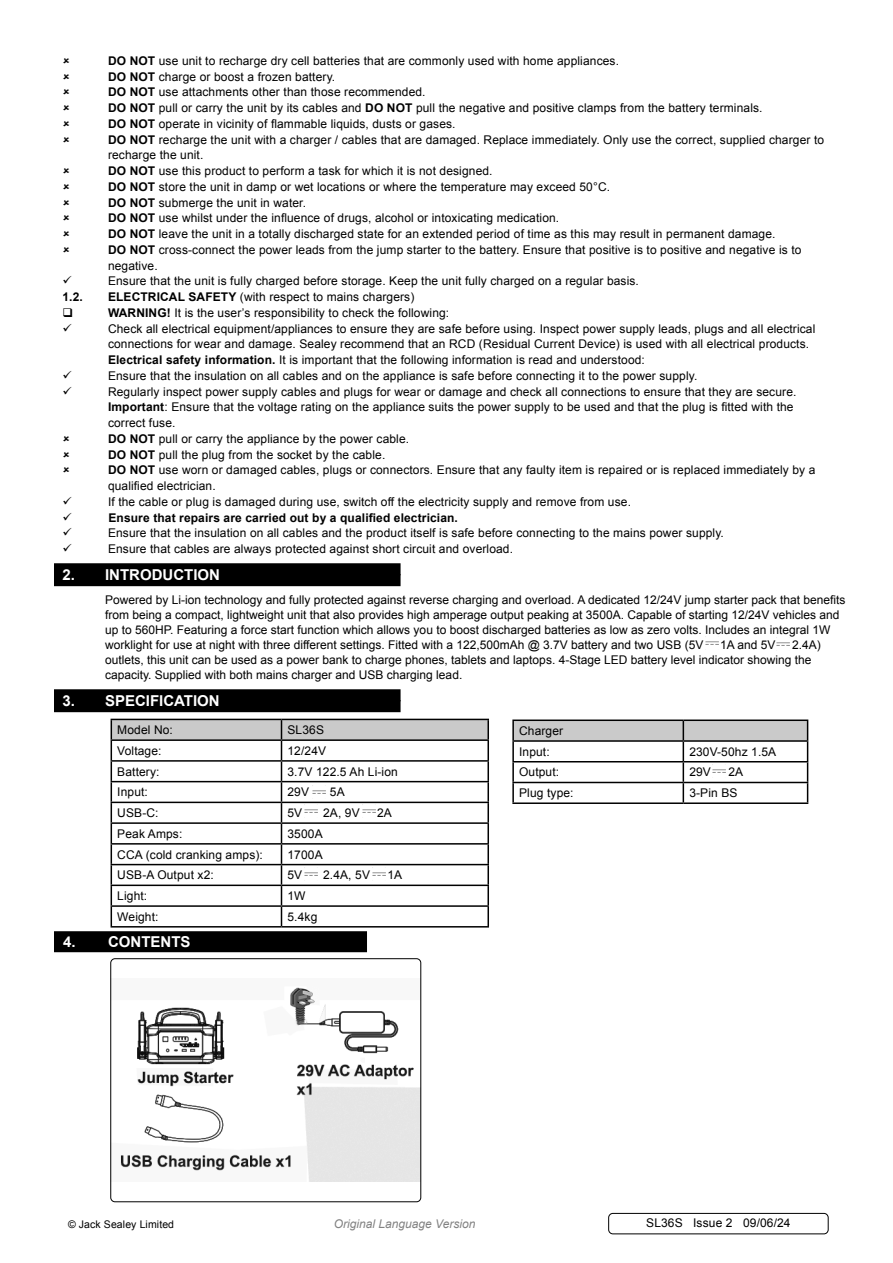
<style>
.page{position:relative;width:893px;height:1263px;background:#fff}
.page>*{position:absolute;margin:0;border:0;box-sizing:border-box;transform-origin:0 0}
.t1{font:700 15px "Arial";color:#fff}
.Body{font:12px/15.8px "Arial";letter-spacing:.01em;color:#000}
.t2{font:700 12px "Arial";letter-spacing:.01em;color:#000}
.t3{font:italic 12px "Arial";color:#818181}
.Body__Footer{font:12px "Arial";letter-spacing:.01em;color:#000}
.Body__Justified__7pt{font:10.5px "Arial";letter-spacing:.01em;color:#000}
.s1{font-weight:700}
</style>
<div class="page">
<div style="left:54px;top:574px;width:347px;height:12px;background:#000"></div>
<div style="left:54px;top:563px;width:347px;height:12px;background:#000"></div>
<div style="left:54px;top:700px;width:347px;height:12px;background:#000"></div>
<div style="left:54px;top:689px;width:347px;height:12px;background:#000"></div>
<div style="left:54px;top:931px;width:313px;height:21px;background:#000"></div>
<div style="left:608px;top:1213px;width:220px;height:21px;border:1px solid #000;border-radius:4px"></div>
<hr style="left:111px;top:926px;width:170px;height:1px;background:#000">
<hr style="left:281px;top:926px;width:208px;height:1px;background:#000">
<hr style="left:512px;top:719px;width:171px;height:2px;background:#000">
<hr style="left:683px;top:719px;width:125px;height:2px;background:#000">
<hr style="left:512px;top:802px;width:171px;height:2px;background:#000">
<hr style="left:683px;top:802px;width:125px;height:2px;background:#000">
<img style="left:120px;top:987px;width:299px;height:194px">
<div style="left:111px;top:958px;width:310px;height:244px;border:1px solid #000;border-radius:4px"></div>
<svg style="left:111px;top:719px;width:378px;height:207px"></svg>
<svg style="left:512px;top:720px;width:296px;height:82px"></svg>
<img style="left:304px;top:804px;width:14px;height:14px">
<img style="left:304px;top:867px;width:14px;height:14px">
<img style="left:372px;top:867px;width:14px;height:14px">
<img style="left:362px;top:804px;width:13px;height:14px">
<img style="left:705px;top:636px;width:14px;height:9px">
<svg style="left:776px;top:637px;width:13px;height:9px"></svg>
<p class="Body" style="left:108px;top:53px;width:512px"><span class="s1">DO NOT</span> use unit to recharge dry cell batteries that are commonly used with home appliances.</p>
<p class="Body" style="left:108px;top:69px;width:229px"><span class="s1">DO NOT</span> charge or boost a frozen battery.</p>
<p class="Body" style="left:108px;top:84px;width:319px"><span class="s1">DO NOT</span> use attachments other than those recommended.</p>
<p class="Body" style="left:108px;top:100px;width:656px"><span class="s1">DO NOT</span> pull or carry the unit by its cables and <span class="s1">DO NOT</span> pull the negative and positive clamps from the battery terminals.</p>
<p class="Body" style="left:108px;top:116px;width:349px"><span class="s1">DO NOT</span> operate in vicinity of flammable liquids, dusts or gases.</p>
<p class="Body" style="left:108px;top:132px;width:718px"><span class="s1">DO NOT</span> recharge the unit with a charger / cables that are damaged. Replace immediately. Only use the correct, supplied charger to recharge the unit.</p>
<p class="Body" style="left:108px;top:163px;width:386px"><span class="s1">DO NOT</span> use this product to perform a task for which it is not designed.</p>
<p class="Body" style="left:108px;top:179px;width:504px"><span class="s1">DO NOT</span> store the unit in damp or wet locations or where the temperature may exceed 50°C.</p>
<p class="Body" style="left:108px;top:195px;width:200px"><span class="s1">DO NOT</span> submerge the unit in water.</p>
<p class="Body" style="left:108px;top:210px;width:453px"><span class="s1">DO NOT</span> use whilst under the influence of drugs, alcohol or intoxicating medication.</p>
<p class="Body" style="left:108px;top:226px;width:669px"><span class="s1">DO NOT</span> leave the unit in a totally discharged state for an extended period of time as this may result in permanent damage.</p>
<p class="Body" style="left:105px;top:242px;width:698px">-<span class="s1">DO NOT</span> cross-connect the power leads from the jump starter to the battery. Ensure that positive is to positive and negative is to negative.</p>
<p class="Body" style="left:108px;top:273px;width:532px">Ensure that the unit is fully charged before storage. Keep the unit fully charged on a regular basis.</p>
<p class="t2" style="left:63px;top:289px;width:22px">1.2.</p>
<p class="Body" style="left:108px;top:289px;width:308px"><span class="s1">ELECTRICAL SAFETY</span> (with respect to mains chargers)</p>
<p class="Body" style="left:108px;top:305px;width:343px"><span class="s1">WARNING!</span> It is the user’s responsibility to check the following:</p>
<p class="Body" style="left:108px;top:321px;width:709px">Check all electrical equipment/appliances to ensure they are safe before using. Inspect power supply leads, plugs and all electrical connections for wear and damage. Sealey recommend that an RCD (Residual Current Device) is used with all electrical products.</p>
<p class="Body" style="left:108px;top:352px;width:538px"><span class="s1">Electrical safety information.</span> It is important that the following information is read and understood:</p>
<p class="Body" style="left:108px;top:368px;width:591px">Ensure that the insulation on all cables and on the appliance is safe before connecting it to the power supply.</p>
<p class="Body" style="left:108px;top:384px;width:690px">Regularly inspect power supply cables and plugs for wear or damage and check all connections to ensure that they are secure.</p>
<p class="Body" style="left:108px;top:399px;width:687px"><span class="s1">Important</span>: Ensure that the voltage rating on the appliance suits the power supply to be used and that the plug is fitted with the correct fuse.</p>
<p class="Body" style="left:108px;top:431px;width:303px"><span class="s1">DO NOT</span> pull or carry the appliance by the power cable.</p>
<p class="Body" style="left:108px;top:447px;width:279px"><span class="s1">DO NOT</span> pull the plug from the socket by the cable.</p>
<p class="Body" style="left:108px;top:462px;width:709px"><span class="s1">DO NOT</span> use worn or damaged cables, plugs or connectors. Ensure that any faulty item is repaired or is replaced immediately by a qualified electrician.</p>
<p class="Body" style="left:108px;top:494px;width:524px">If the cable or plug is damaged during use, switch off the electricity supply and remove from use.</p>
<p class="t2" style="left:108px;top:509px;width:351px">Ensure that repairs are carried out by a qualified electrician.</p>
<p class="Body" style="left:108px;top:525px;width:617px">Ensure that the insulation on all cables and the product itself is safe before connecting to the mains power supply.</p>
<p class="Body" style="left:108px;top:541px;width:407px">Ensure that cables are always protected against short circuit and overload.</p>
<p class="t1" style="left:63px;top:565px;width:159px">2. INTRODUCTION</p>
<p class="Body" style="left:105px;top:593px;width:742px;line-height:15px">Powered by Li-ion technology and fully protected against reverse charging and overload. A dedicated 12/24V jump starter pack that benefits from being a compact, lightweight unit that also provides high amperage output peaking at 3500A. Capable of starting 12/24V vehicles and up to 560HP. Featuring a force start function which allows you to boost discharged batteries as low as zero volts. Includes an integral 1W worklight for use at night with three different settings. Fitted with a 122,500mAh @ 3.7V battery and two USB (5V</p>
<p class="Body" style="left:105px;top:638px;width:717px;line-height:15px;text-indent:687px">2.4A) outlets, this unit can be used as a power bank to charge phones, tablets and laptops. 4-Stage LED battery level indicator showing the capacity. Supplied with both mains charger and USB charging lead.</p>
<p class="t1" style="left:63px;top:691px;width:159px">3. SPECIFICATION</p>
<p class="Body" style="left:720px;top:637px;width:57px">1A and 5V</p>
<p class="Body" style="left:117px;top:722px;width:57px">Model No:</p>
<p class="Body" style="left:287px;top:722px;width:38px">SL36S</p>
<p class="Body" style="left:117px;top:743px;width:46px">Voltage:</p>
<p class="Body" style="left:287px;top:743px;width:40px">12/24V</p>
<p class="Body" style="left:117px;top:764px;width:44px">Battery:</p>
<p class="Body" style="left:287px;top:764px;width:112px">3.7V 122.5 Ah Li-ion</p>
<p class="Body" style="left:117px;top:784px;width:32px">Input:</p>
<p class="Body" style="left:287px;top:784px;width:23px">29V</p>
<p class="Body" style="left:330px;top:784px;width:16px">5A</p>
<p class="Body" style="left:117px;top:805px;width:43px">USB-C:</p>
<p class="Body" style="left:287px;top:805px;width:16px">5V</p>
<p class="Body" style="left:323px;top:805px;width:38px">2A, 9V</p>
<p class="Body" style="left:377px;top:805px;width:16px">2A</p>
<p class="Body" style="left:117px;top:826px;width:67px">Peak Amps:</p>
<p class="Body" style="left:287px;top:826px;width:37px">3500A</p>
<p class="Body" style="left:117px;top:847px;width:147px">CCA (cold cranking amps):</p>
<p class="Body" style="left:287px;top:847px;width:37px">1700A</p>
<p class="Body" style="left:117px;top:867px;width:98px">USB-A Output x2:</p>
<p class="Body" style="left:287px;top:867px;width:16px">5V</p>
<p class="Body" style="left:323px;top:867px;width:48px">2.4A, 5V</p>
<p class="Body" style="left:387px;top:867px;width:16px">1A</p>
<p class="Body" style="left:117px;top:888px;width:31px">Light:</p>
<p class="Body" style="left:287px;top:888px;width:20px">1W</p>
<p class="Body" style="left:117px;top:909px;width:43px">Weight:</p>
<p class="Body" style="left:287px;top:909px;width:31px">5.4kg</p>
<p class="t1" style="left:63px;top:932px;width:129px">4. CONTENTS</p>
<p class="Body" style="left:519px;top:723px;width:46px">Charger</p>
<p class="Body" style="left:519px;top:744px;width:32px">Input:</p>
<p class="Body" style="left:689px;top:744px;width:88px">230V-50hz 1.5A</p>
<p class="Body" style="left:519px;top:764px;width:42px">Output:</p>
<p class="Body" style="left:689px;top:764px;width:23px">29V</p>
<p class="Body" style="left:728px;top:764px;width:16px">2A</p>
<p class="Body" style="left:519px;top:785px;width:56px">Plug type:</p>
<p class="Body" style="left:689px;top:785px;width:50px">3-Pin BS</p>
<p class="Body__Justified__7pt" style="left:68px;top:1217px;width:108px">© Jack Sealey Limited</p>
<p class="t3" style="left:334px;top:1216px;width:143px">Original Language Version</p>
<p class="Body__Footer" style="left:646px;top:1215px;width:146px">SL36S Issue 2 09/06/24</p>
</div>
